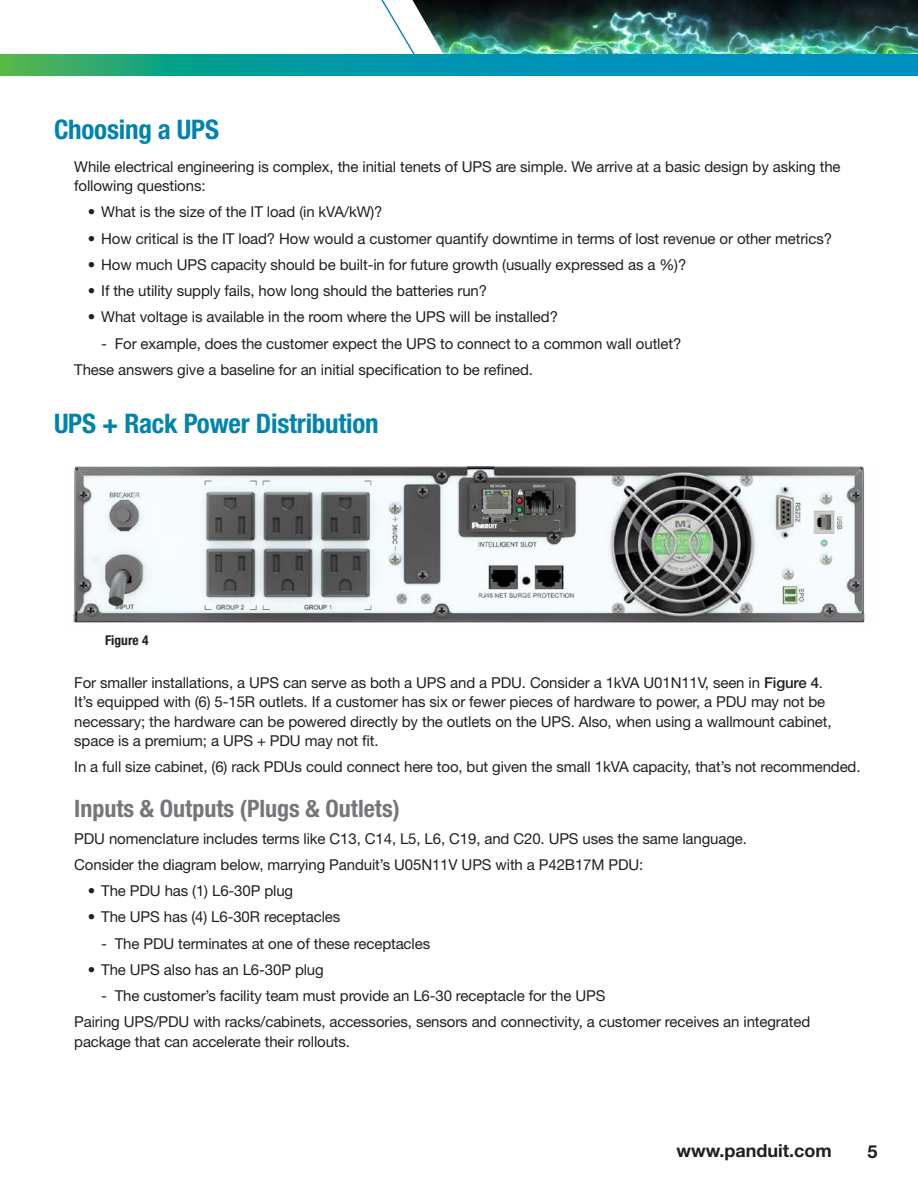
<style>
.page{position:relative;width:918px;height:1188px;background:#fff}
.page>*{position:absolute;margin:0;border:0;box-sizing:border-box;transform-origin:0 0}
.t1{font:700 condensed 27px "Helvetica Neue LT Std";letter-spacing:-.01em;color:#0084ae}
.t2{font:700 condensed 24px "Helvetica Neue LT Std";color:#757679}
.t3{font:700 18px "Helvetica Neue LT Std";color:#231f20}
.t4{font:15px/19.5px "Helvetica Neue LT Std";letter-spacing:-.01em;color:#231f20}
.t5{font:700 condensed 13.5px "Helvetica Neue LT Std";color:#231f20}
.s1{font-weight:500}
</style>
<div class="page">
<img style="left:417px;top:0;width:501px;height:54px">
<svg style="left:381px;top:0;width:36px;height:54px"></svg>
<svg style="left:0;top:54px;width:918px;height:22px;background:#0999a3"></svg>
<img style="left:73px;top:466px;width:792px;height:157px">
<h1 class="t1" style="left:54px;top:113px;width:167px">Choosing a UPS</h1>
<p class="t4" style="left:74px;top:156px;width:768px">While electrical engineering is complex, the initial tenets of UPS are simple. We arrive at a basic design by asking the following questions:</p>
<p class="t4" style="left:88px;top:202px;width:296px">• What is the size of the IT load (in kVA/kW)?</p>
<p class="t4" style="left:88px;top:228px;width:746px">• How critical is the IT load? How would a customer quantify downtime in terms of lost revenue or other metrics?</p>
<p class="t4" style="left:88px;top:254px;width:600px">• How much UPS capacity should be built-in for future growth (usually expressed as a %)?</p>
<p class="t4" style="left:88px;top:281px;width:401px">• If the utility supply fails, how long should the batteries run?</p>
<p class="t4" style="left:88px;top:307px;width:472px">• What voltage is available in the room where the UPS will be installed?</p>
<p class="t4" style="left:74px;top:330px;width:609px;line-height:26.2px;text-indent:27px">- For example, does the customer expect the UPS to connect to a common wall outlet?<br>These answers give a baseline for an initial specification to be refined.</p>
<h1 class="t1" style="left:54px;top:407px;width:326px">UPS + Rack Power Distribution</h1>
<p class="t5" style="left:105px;top:632px;width:45px">Figure 4</p>
<p class="t4" style="left:74px;top:672px;width:759px">For smaller installations, a UPS can serve as both a UPS and a PDU. Consider a 1kVA U01N11V, seen in <span class="s1">Figure 4</span>.<br>It’s equipped with (6) 5-15R outlets. If a customer has six or fewer pieces of hardware to power, a PDU may not be necessary; the hardware can be powered directly by the outlets on the UPS. Also, when using a wallmount cabinet, space is a premium; a UPS + PDU may not fit.</p>
<p class="t4" style="left:74px;top:757px;width:788px">In a full size cabinet, (6) rack PDUs could connect here too, but given the small 1kVA capacity, that’s not recommended.</p>
<h2 class="t2" style="left:74px;top:794px;width:327px">Inputs &amp; Outputs (Plugs &amp; Outlets)</h2>
<p class="t4" style="left:74px;top:825px;width:674px;line-height:26.2px">PDU nomenclature includes terms like C13, C14, L5, L6, C19, and C20. UPS uses the same language.<br>Consider the diagram below, marrying Panduit’s U05N11V UPS with a P42B17M PDU:</p>
<p class="t4" style="left:88px;top:881px;width:207px">• The PDU has (1) L6-30P plug</p>
<p class="t4" style="left:88px;top:907px;width:254px">• The UPS has (4) L6-30R receptacles</p>
<p class="t4" style="left:101px;top:933px;width:330px">- The PDU terminates at one of these receptacles</p>
<p class="t4" style="left:88px;top:959px;width:238px">• The UPS also has an L6-30P plug</p>
<p class="t4" style="left:74px;top:982px;width:737px;line-height:26.2px;text-indent:27px">- The customer’s facility team must provide an L6-30 receptacle for the UPS<br>Pairing UPS/PDU with racks/cabinets, accessories, sensors and connectivity, a customer receives an integrated</p>
<p class="t4" style="left:74px;top:1031px;width:277px">package that can accelerate their rollouts.</p>
<p class="t3" style="left:677px;top:1140px;width:157px">www.panduit.com</p>
<p class="t3" style="left:867px;top:1141px;width:12px">5</p>
</div>
